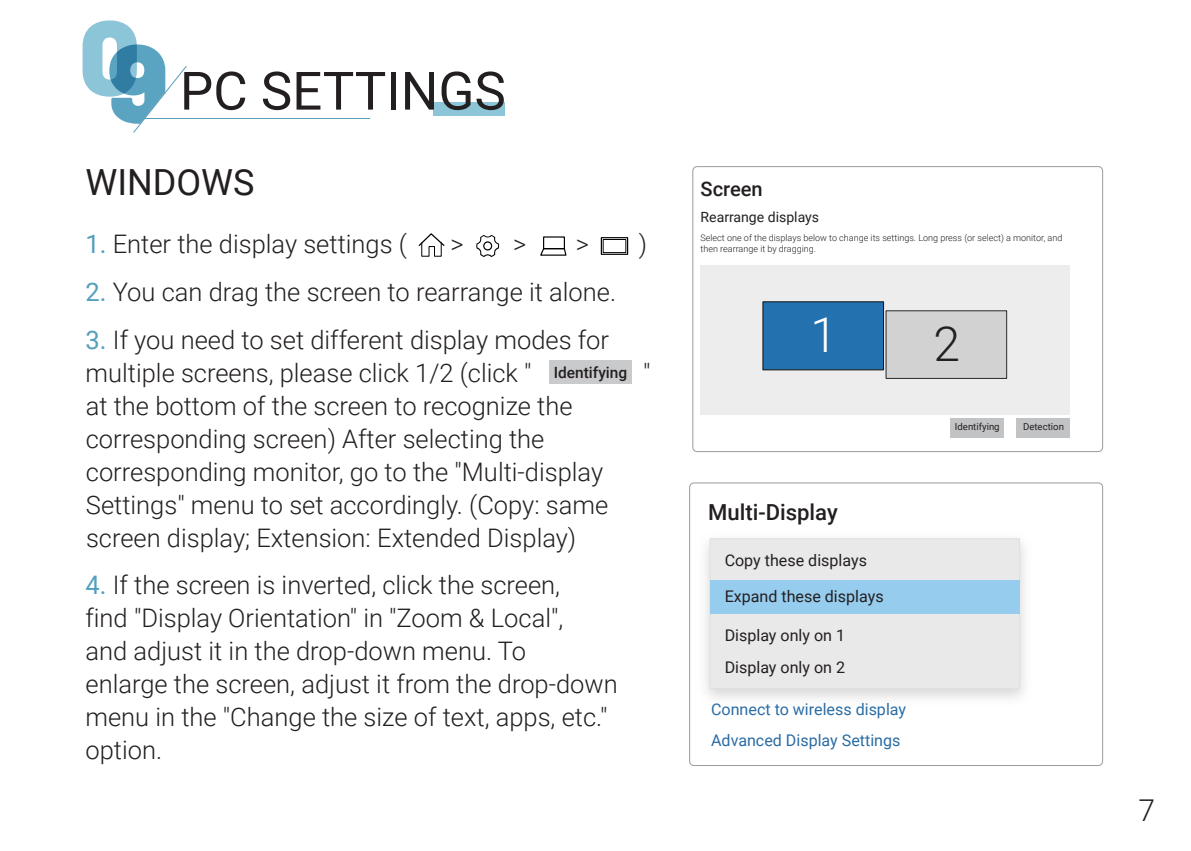
<style>
.page{position:relative;width:1191px;height:851px;background:#fff}
.page>*{position:absolute;margin:0;border:0;box-sizing:border-box;transform-origin:0 0}
.t1{font:52.8px "Roboto";color:#231f20}
.t2{font:300 48.3px "Roboto";color:#fff}
.t3{font:300 48.3px "Roboto";color:#231f20}
.t4{font:36px "Roboto";color:#231f20}
.t5{font:300 30px "Roboto";color:#231f20}
.t6{font:300 25.5px/33px "Roboto";color:#231f20}
.t7{font:500 22.2px "Roboto";color:#231f20}
.t8{font:500 20.1px "Roboto";color:#231f20}
.t9{font:16.2px/32.4px "Roboto";color:#231f20}
.t10{font:16.2px/30.3px "Roboto";color:#2a6ca4}
.t11{font:500 15.6px "Roboto";color:#231f20}
.t12{font:14.1px "Roboto";color:#231f20}
.t13{font:9.6px "Roboto";color:#231f20}
.t14{font:300 9px/10.8px "Roboto";color:#231f20}
.s1{font-weight:400;color:#529fbe}
</style>
<div class="page">
<div style="left:692px;top:166px;width:411px;height:286px;border:1px solid #999b9e;border-radius:4px"></div>
<div style="left:950px;top:418px;width:54px;height:19px;background:#c2c3c5"></div>
<div style="left:1016px;top:418px;width:54px;height:19px;background:#c2c3c5"></div>
<div style="left:700px;top:265px;width:370px;height:149px;background:#ededed"></div>
<div style="left:762px;top:301px;width:122px;height:69px;background:#2371af;border:1px solid #0f0f0f"></div>
<div style="left:885px;top:310px;width:122px;height:69px;background:#d2d2d2;border:1px solid #272828"></div>
<div style="left:689px;top:482px;width:414px;height:283px;border:1px solid #999b9e;border-radius:4px"></div>
<div style="left:710px;top:538px;width:310px;height:150px;background:#eae9e9"></div>
<div style="left:710px;top:580px;width:309px;height:34px;background:#96ccee"></div>
<div style="left:433px;top:102px;width:71px;height:14px;background:#8cc4d8"></div>
<hr style="left:144px;top:118px;width:226px;height:1px;background:#5198b6">
<svg style="left:83px;top:20px;width:104px;height:113px"></svg>
<svg style="left:476px;top:235px;width:23px;height:22px"></svg>
<div style="left:543px;top:236px;width:22px;height:13px;border:1px solid #030303"></div>
<svg style="left:540px;top:247px;width:27px;height:9px"></svg>
<div style="left:601px;top:237px;width:27px;height:18px;border:1px solid #030303"></div>
<div style="left:603px;top:239px;width:23px;height:14px;border:1px solid #030303"></div>
<svg style="left:418px;top:233px;width:27px;height:24px"></svg>
<div style="left:549px;top:360px;width:82px;height:24px;background:#c9cacc"></div>
<h1 class="t1" style="left:180px;top:54px;width:327px">PC SETTINGS</h1>
<h3 class="t4" style="left:85px;top:157px;width:171px">WINDOWS</h3>
<p class="t6" style="left:85px;top:226px;width:323px"><span class="s1">1.</span> Enter the display settings (</p>
<p class="t6" style="left:450px;top:226px;width:77px">&gt; &gt;</p>
<p class="t6" style="left:576px;top:226px;width:73px">&gt; )</p>
<p class="t6" style="left:85px;top:274px;width:532px"><span class="s1">2.</span> You can drag the screen to rearrange it alone.</p>
<p class="t6" style="left:86px;top:322px;width:525px"><span class="s1">3.</span> If you need to set different display modes for multiple screens, please click 1/2 (click "</p>
<p class="t11" style="left:554px;top:361px;width:75px">Identifying</p>
<p class="t6" style="left:86px;top:388px;width:524px">at the bottom of the screen to recognize the corresponding screen) After selecting the corresponding monitor, go to the "Multi-display Settings" menu to set accordingly. (Copy: same screen display; Extension: Extended Display)</p>
<p class="t6" style="left:85px;top:567px;width:534px"><span class="s1">4.</span> If the screen is inverted, click the screen,<br>find "Display Orientation" in "Zoom &amp; Local",<br>and adjust it in the drop-down menu. To<br>enlarge the screen, adjust it from the drop-down menu in the "Change the size of text, apps, etc." option.</p>
<p class="t6" style="left:643px;top:355px;width:9px">"</p>
<p class="t8" style="left:700px;top:175px;width:64px">Screen</p>
<p class="t12" style="left:700px;top:207px;width:120px">Rearrange displays</p>
<p class="t14" style="left:700px;top:232px;width:363px">Select one of the displays below to change its settings. Long press (or select) a monitor, and then rearrange it by dragging.</p>
<h2 class="t2" style="left:810px;top:301px;width:28px">1</h2>
<h2 class="t3" style="left:933px;top:310px;width:28px">2</h2>
<p class="t7" style="left:708px;top:496px;width:131px">Multi-Display</p>
<p class="t9" style="left:724px;top:543px;width:144px">Copy these displays</p>
<p class="t9" style="left:724px;top:579px;width:160px">Expand these displays</p>
<p class="t9" style="left:724px;top:618px;width:122px">Display only on 1<br>Display only on 2</p>
<p class="t10" style="left:711px;top:693px;width:196px">Connect to wireless display<br>Advanced Display Settings</p>
<p class="t13" style="left:955px;top:420px;width:46px">Identifying</p>
<p class="t13" style="left:1023px;top:420px;width:42px">Detection</p>
<p class="t5" style="left:1138px;top:789px;width:18px">7</p>
</div>
